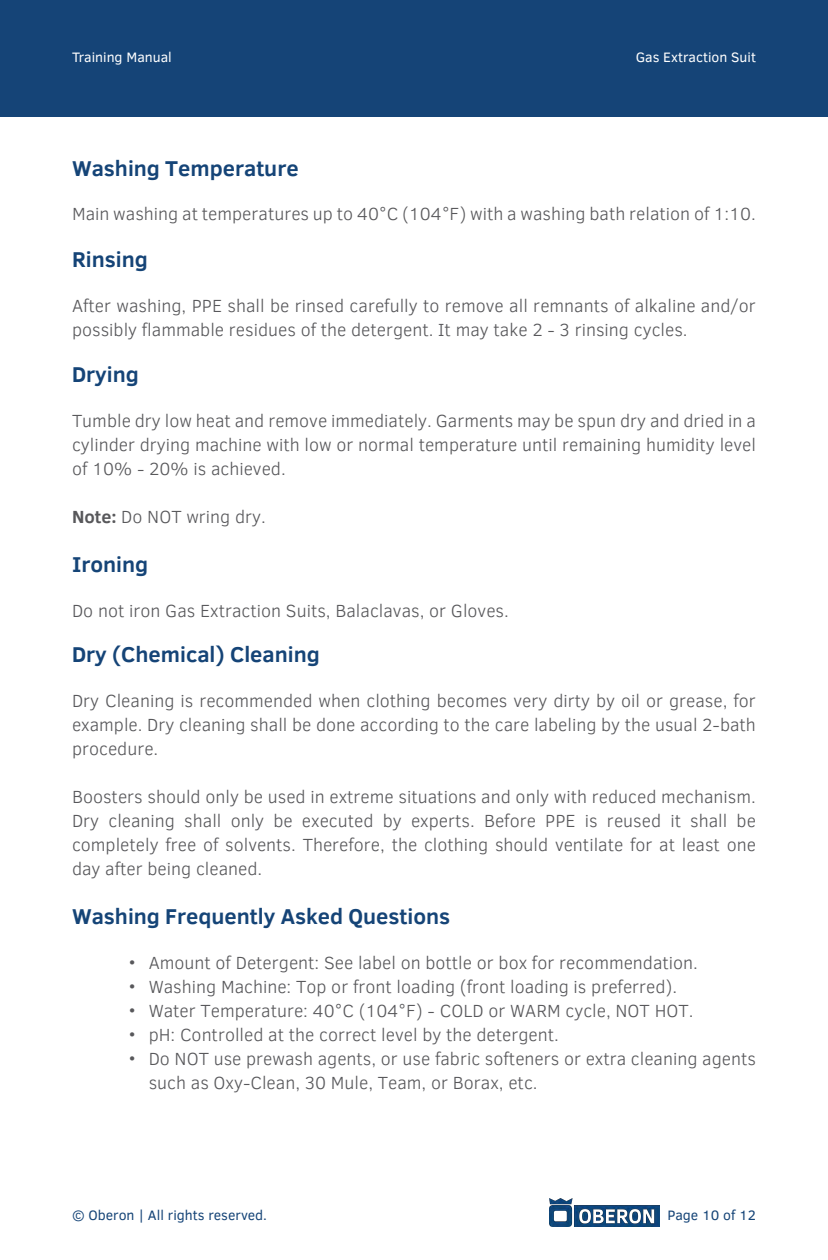
<style>
.page{position:relative;width:828px;height:1260px;background:#fff}
.page>*{position:absolute;margin:0;border:0;box-sizing:border-box;transform-origin:0 0}
.Sub_Headline{font:700 22px "Clear Sans";color:#154477}
.t1{font:300 18px/24px "Clear Sans";color:#58585b;text-align:justify}
.t2{font:14px "Clear Sans";color:#154477}
.t3{font:14px "Clear Sans";color:#fff}
.s1{font-weight:700}
</style>
<div class="page">
<div style="left:0;top:0;width:828px;height:117px;background:#154477"></div>
<img style="left:550px;top:1198px;width:109px;height:28px">
<p class="t3" style="left:72px;top:48px;width:101px">Training Manual</p>
<p class="Sub_Headline" style="left:72px;top:152px;width:228px">Washing Temperature</p>
<p class="t3" style="left:636px;top:48px;width:122px">Gas Extraction Suit</p>
<p class="t1" style="left:72px;top:202px;width:685px">Main washing at temperatures up to 40°C (104°F) with a washing bath relation of 1:10.</p>
<p class="Sub_Headline" style="left:72px;top:243px;width:77px">Rinsing</p>
<p class="t1" style="left:72px;top:293px;width:685px">After washing, PPE shall be rinsed carefully to remove all remnants of alkaline and/or possibly flammable residues of the detergent. It may take 2 - 3 rinsing cycles.</p>
<p class="Sub_Headline" style="left:72px;top:358px;width:68px">Drying</p>
<p class="t1" style="left:72px;top:409px;width:686px">Tumble dry low heat and remove immediately. Garments may be spun dry and dried in a cylinder drying machine with low or normal temperature until remaining humidity level of 10% - 20% is achieved.</p>
<p class="t1" style="left:72px;top:505px;width:195px"><span class="s1">Note:</span> Do NOT wring dry.</p>
<p class="Sub_Headline" style="left:72px;top:548px;width:78px">Ironing</p>
<p class="t1" style="left:72px;top:599px;width:438px">Do not iron Gas Extraction Suits, Balaclavas, or Gloves.</p>
<p class="Sub_Headline" style="left:72px;top:638px;width:249px">Dry (Chemical) Cleaning</p>
<p class="t1" style="left:72px;top:689px;width:685px">Dry Cleaning is recommended when clothing becomes very dirty by oil or grease, for example. Dry cleaning shall be done according to the care labeling by the usual 2-bath procedure.</p>
<p class="t1" style="left:72px;top:785px;width:685px">Boosters should only be used in extreme situations and only with reduced mechanism.<br>Dry cleaning shall only be executed by experts. Before PPE is reused it shall be completely free of solvents. Therefore, the clothing should ventilate for at least one day after being cleaned.</p>
<p class="Sub_Headline" style="left:72px;top:900px;width:380px">Washing Frequently Asked Questions</p>
<p class="t1" style="left:129px;top:951px;width:571px">• Amount of Detergent: See label on bottle or box for recommendation.</p>
<p class="t1" style="left:129px;top:975px;width:550px">• Washing Machine: Top or front loading (front loading is preferred).</p>
<p class="t1" style="left:129px;top:999px;width:566px">• Water Temperature: 40°C (104°F) - COLD or WARM cycle, NOT HOT.</p>
<p class="t1" style="left:129px;top:1023px;width:432px">• pH: Controlled at the correct level by the detergent.</p>
<p class="t1" style="left:149px;top:1047px;width:609px;text-indent:-20px">• Do NOT use prewash agents, or use fabric softeners or extra cleaning agents such as Oxy-Clean, 30 Mule, Team, or Borax, etc.</p>
<p class="t2" style="left:72px;top:1206px;width:197px">© Oberon | All rights reserved.</p>
<p class="t2" style="left:668px;top:1206px;width:90px">Page 10 of 12</p>
</div>
